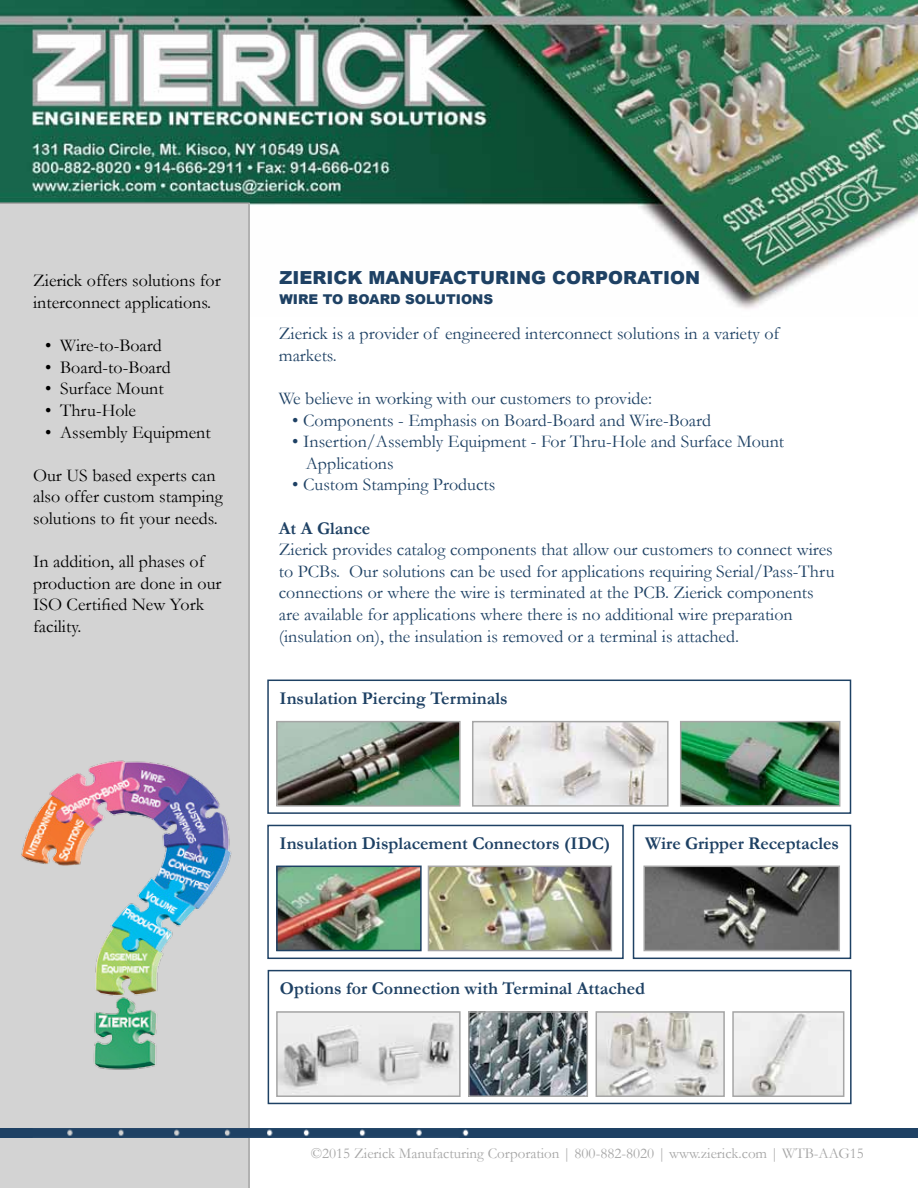
<style>
.page{position:relative;width:918px;height:1188px;background:#fff}
.page>*{position:absolute;margin:0;border:0;box-sizing:border-box;transform-origin:0 0}
.t1{font:18px/21.6px "Garamond";color:#1e4164}
.t2{font:18px/21.6px "Garamond";color:#000}
.t3{font:700 18px "Garamond";color:#1e4164}
.t4{font:900 18px "Arial";color:#1e4164}
.t5{font:15px "Garamond";color:#a6a6a6}
.t6{font:900 13.5px "Arial";color:#1e4164}
</style>
<div class="page">
<img style="left:0;top:0;width:918px;height:309px">
<div style="left:0;top:202px;width:250px;height:986px;background:#d3d3d3"></div>
<div style="left:0;top:1129px;width:918px;height:8px;background:#1e4164"></div>
<img style="left:16px;top:756px;width:222px;height:321px">
<div style="left:267px;top:680px;width:584px;height:134px;border:2px solid #1e4164"></div>
<div style="left:267px;top:825px;width:357px;height:134px;border:2px solid #1e4164"></div>
<div style="left:268px;top:970px;width:584px;height:134px;border:2px solid #1e4164"></div>
<div style="left:633px;top:825px;width:218px;height:134px;border:2px solid #1e4164"></div>
<img style="left:279px;top:724px;width:179px;height:80px">
<div style="left:276px;top:721px;width:185px;height:86px;border:2px solid #a6a6a6"></div>
<img style="left:475px;top:724px;width:191px;height:80px">
<div style="left:472px;top:721px;width:197px;height:86px;border:2px solid #a6a6a6"></div>
<img style="left:683px;top:724px;width:154px;height:80px">
<div style="left:680px;top:721px;width:160px;height:86px;border:2px solid #a6a6a6"></div>
<img style="left:279px;top:869px;width:140px;height:79px">
<div style="left:276px;top:866px;width:146px;height:85px;border:2px solid #1e4164"></div>
<img style="left:431px;top:869px;width:178px;height:79px">
<div style="left:428px;top:866px;width:184px;height:85px;border:2px solid #a6a6a6"></div>
<img style="left:646px;top:869px;width:191px;height:79px">
<div style="left:643px;top:866px;width:197px;height:85px;border:2px solid #a6a6a6"></div>
<img style="left:279px;top:1014px;width:179px;height:80px">
<div style="left:276px;top:1011px;width:185px;height:86px;border:2px solid #a6a6a6"></div>
<img style="left:471px;top:1014px;width:114px;height:80px">
<div style="left:468px;top:1011px;width:120px;height:86px;border:2px solid #a6a6a6"></div>
<img style="left:599px;top:1014px;width:123px;height:80px">
<div style="left:596px;top:1011px;width:129px;height:86px;border:2px solid #a6a6a6"></div>
<img style="left:735px;top:1014px;width:106px;height:80px">
<div style="left:732px;top:1011px;width:112px;height:86px;border:2px solid #a6a6a6"></div>
<p class="t2" style="left:33px;top:270px;width:189px">Zierick offers solutions for interconnect applications.</p>
<p class="t2" style="left:45px;top:334px;width:118px">• Wire-to-Board</p>
<p class="t2" style="left:45px;top:356px;width:127px">• Board-to-Board</p>
<p class="t2" style="left:45px;top:378px;width:120px">• Surface Mount</p>
<p class="t2" style="left:45px;top:399px;width:93px">• Thru-Hole</p>
<p class="t2" style="left:45px;top:421px;width:167px">• Assembly Equipment</p>
<p class="t2" style="left:33px;top:464px;width:191px">Our US based experts can also offer custom stamping solutions to fit your needs.</p>
<p class="t2" style="left:33px;top:550px;width:190px">In addition, all phases of production are done in our<br>ISO Certified New York facility.</p>
<p class="t4" style="left:279px;top:268px;width:422px">ZIERICK MANUFACTURING CORPORATION</p>
<p class="t6" style="left:279px;top:291px;width:215px">WIRE TO BOARD SOLUTIONS</p>
<p class="t1" style="left:279px;top:323px;width:502px">Zierick is a provider of engineered interconnect solutions in a variety of markets.</p>
<p class="t1" style="left:279px;top:387px;width:375px">We believe in working with our customers to provide:</p>
<p class="t1" style="left:292px;top:409px;width:420px">• Components - Emphasis on Board-Board and Wire-Board</p>
<p class="t1" style="left:306px;top:431px;width:480px;text-indent:-14px">• Insertion/Assembly Equipment - For Thru-Hole and Surface Mount<br>Applications</p>
<p class="t1" style="left:292px;top:474px;width:205px">• Custom Stamping Products</p>
<p class="t3" style="left:279px;top:517px;width:93px">At A Glance</p>
<p class="t1" style="left:279px;top:539px;width:557px">Zierick provides catalog components that allow our customers to connect wires to PCBs. Our solutions can be used for applications requiring Serial/Pass-Thru connections or where the wire is terminated at the PCB. Zierick components are available for applications where there is no additional wire preparation (insulation on), the insulation is removed or a terminal is attached.</p>
<p class="t3" style="left:280px;top:687px;width:230px">Insulation Piercing Terminals</p>
<p class="t3" style="left:280px;top:832px;width:332px">Insulation Displacement Connectors (IDC)</p>
<p class="t3" style="left:645px;top:832px;width:195px">Wire Gripper Receptacles</p>
<p class="t3" style="left:280px;top:978px;width:367px">Options for Connection with Terminal Attached</p>
<p class="t5" style="left:311px;top:1144px;width:555px">©2015 Zierick Manufacturing Corporation | 800-882-8020 | www.zierick.com | WTB-AAG15</p>
</div>
